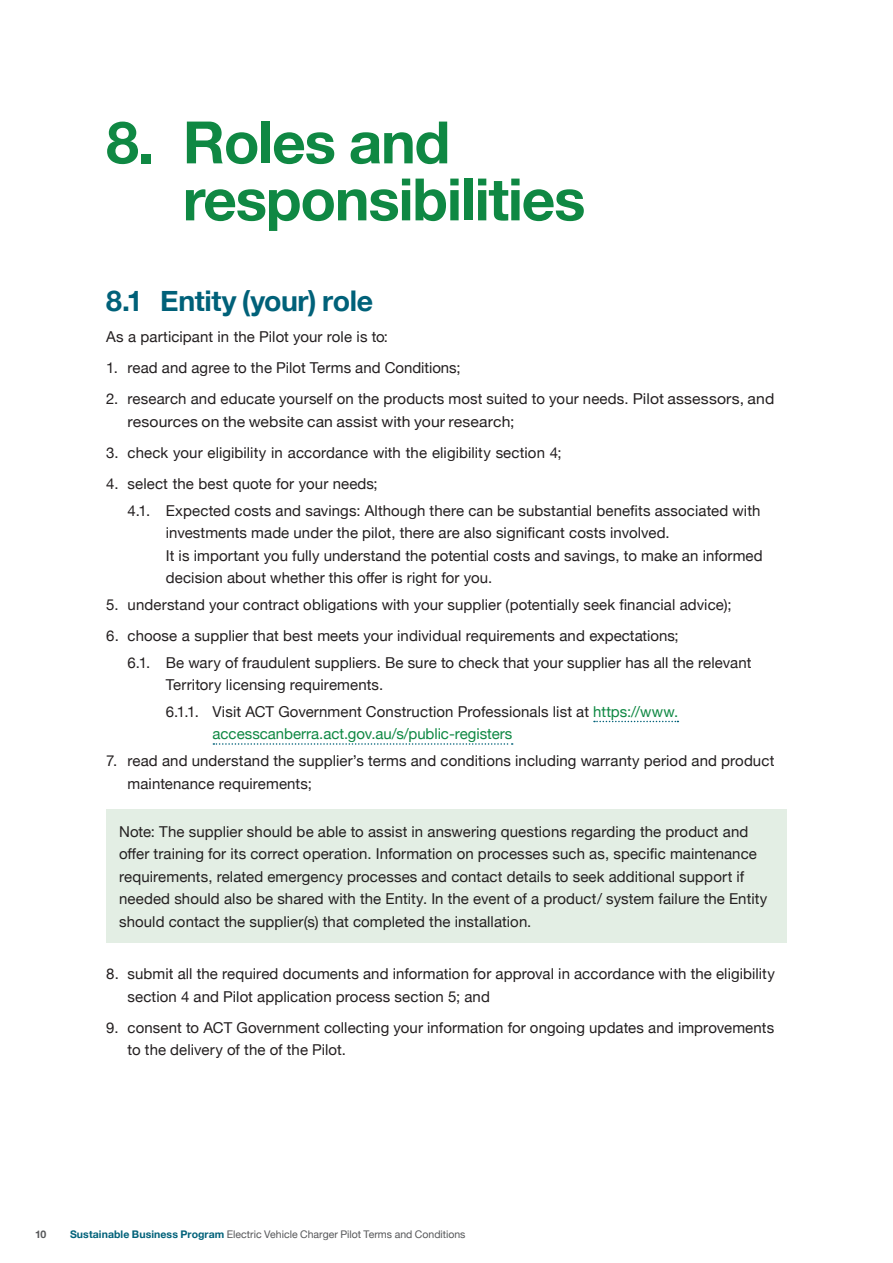
<style>
.page{position:relative;width:893px;height:1263px;background:#fff}
.page>*{position:absolute;margin:0;border:0;box-sizing:border-box;transform-origin:0 0}
.t1{font:700 58.5px/57px "Helvetica Neue";letter-spacing:-.02em;color:#0f8843}
.t2{font:700 28.5px "Helvetica Neue";letter-spacing:-.015em;color:#006179}
.Note{font:15px/22.5px "Helvetica Neue";letter-spacing:.005em;color:#231f20}
.t3{font:15px/22.5px "Helvetica Neue";letter-spacing:.005em;color:#0f8843}
.Body{font:15px "Helvetica Neue";letter-spacing:.005em;color:#231f20}
.t4{font:10.5px "Helvetica Neue";color:#57585a}
.t5{font:700 10.5px "Helvetica Neue";color:#57585a}
.s1{color:#231f20}
.s2{font-weight:700;color:#006179}
</style>
<div class="page">
<svg style="left:594px;top:721px;width:84px;height:1px"></svg>
<svg style="left:213px;top:743px;width:300px;height:2px"></svg>
<div style="left:106px;top:810px;width:681px;height:133px;background:#e3eee4"></div>
<hr style="left:892px;top:1072px;width:1px;height:191px;background:#f5ede8">
<p class="t1" style="left:183px;top:116px;width:404px;text-indent:-76px">8. Roles and responsibilities</p>
<p class="t2" style="left:106px;top:279px;width:268px">8.1 Entity (your) role</p>
<p class="Body" style="left:106px;top:326px;width:283px">As a participant in the Pilot your role is to:</p>
<p class="Note" style="left:106px;top:358px;width:356px">1. read and agree to the Pilot Terms and Conditions;</p>
<p class="Note" style="left:128px;top:389px;width:648px;text-indent:-21px">2. research and educate yourself on the products most suited to your needs. Pilot assessors, and resources on the website can assist with your research;</p>
<p class="Note" style="left:106px;top:442px;width:457px">3. check your eligibility in accordance with the eligibility section 4;</p>
<p class="Note" style="left:106px;top:473px;width:273px">4. select the best quote for your needs;</p>
<p class="Note" style="left:166px;top:500px;width:598px;text-indent:-38px">4.1. Expected costs and savings: Although there can be substantial benefits associated with investments made under the pilot, there are also significant costs involved.<br>It is important you fully understand the potential costs and savings, to make an informed decision about whether this offer is right for you.</p>
<p class="Note" style="left:106px;top:594px;width:627px">5. understand your contract obligations with your supplier (potentially seek financial advice);</p>
<p class="Note" style="left:106px;top:625px;width:574px">6. choose a supplier that best meets your individual requirements and expectations;</p>
<p class="Note" style="left:166px;top:652px;width:587px;text-indent:-38px">6.1. Be wary of fraudulent suppliers. Be sure to check that your supplier has all the relevant<br>Territory licensing requirements.</p>
<p class="t3" style="left:213px;top:701px;width:467px;text-indent:-47px"><span class="s1">6.1.1. Visit ACT Government Construction Professionals list at</span> https://www. accesscanberra.act.gov.au/s/public-registers</p>
<p class="Note" style="left:128px;top:750px;width:648px;text-indent:-21px">7. read and understand the supplier’s terms and conditions including warranty period and product maintenance requirements;</p>
<p class="Note" style="left:119px;top:821px;width:650px">Note: The supplier should be able to assist in answering questions regarding the product and offer training for its correct operation. Information on processes such as, specific maintenance requirements, related emergency processes and contact details to seek additional support if needed should also be shared with the Entity. In the event of a product/ system failure the Entity should contact the supplier(s) that completed the installation.</p>
<p class="Note" style="left:128px;top:963px;width:649px;text-indent:-21px">8. submit all the required documents and information for approval in accordance with the eligibility section 4 and Pilot application process section 5; and</p>
<p class="Note" style="left:128px;top:1017px;width:648px;text-indent:-21px">9. consent to ACT Government collecting your information for ongoing updates and improvements to the delivery of the of the Pilot.</p>
<p class="t5" style="left:35px;top:1226px;width:13px">10</p>
<p class="t4" style="left:70px;top:1227px;width:397px"><span class="s2">Sustainable Business Program</span> Electric Vehicle Charger Pilot Terms and Conditions</p>
</div>
